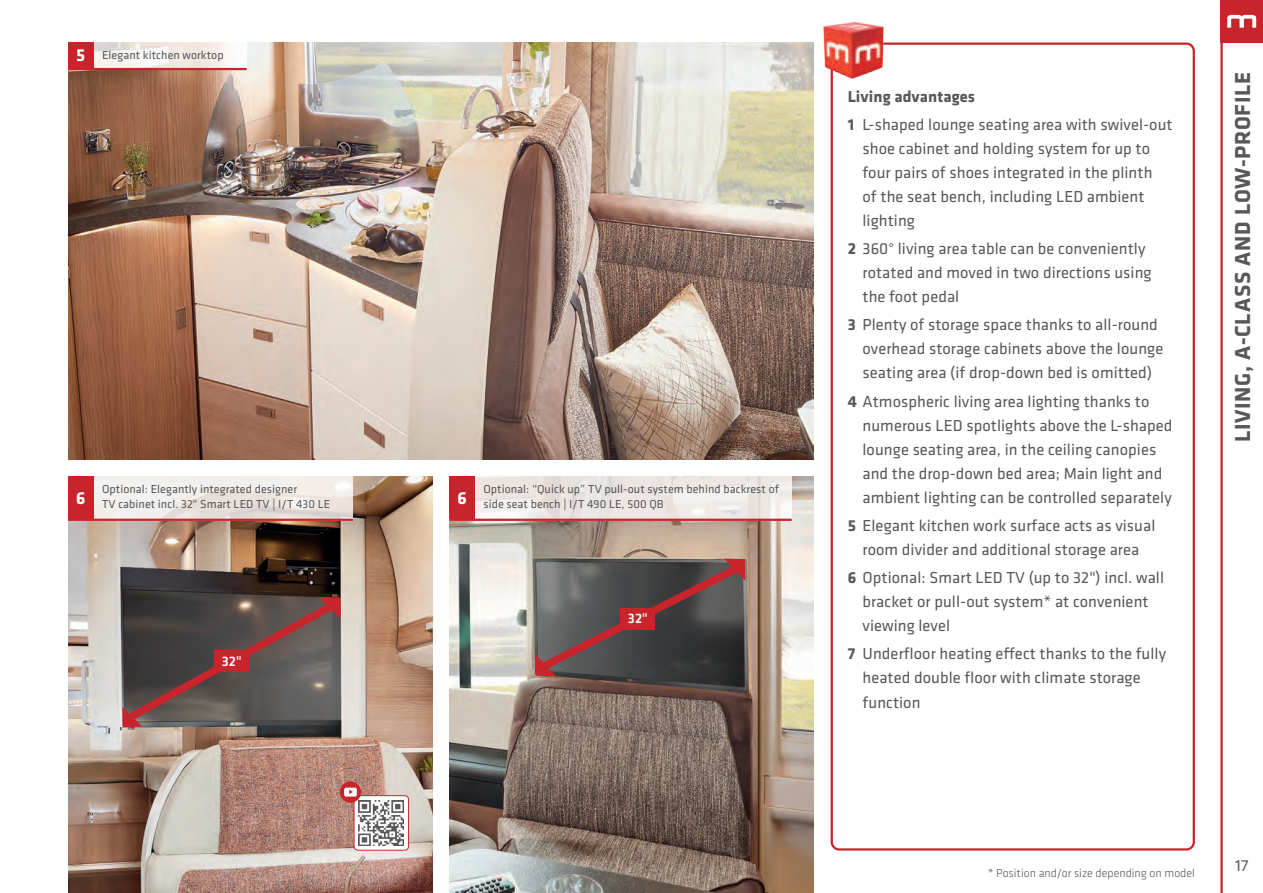
<style>
.page{position:relative;width:1263px;height:893px;background:#fff}
.page>*{position:absolute;margin:0;border:0;box-sizing:border-box;transform-origin:0 0}
.t1{font:700 22.5px "Klavika Basic";letter-spacing:.035em;color:#57585a}
.t2{font:700 18px "Klavika Basic";color:#fff}
.t3{font:16.5px/24px "Klavika Basic";letter-spacing:.005em;color:#57585a}
.t4{font:500 14.25px "Klavika Basic";color:#fff}
.t5{font:12px/15px "Klavika Basic";letter-spacing:.005em;color:#57585a}
.t6{font:300 12px "Klavika Basic";color:#57585a}
.s1{font-weight:700}
</style>
<div class="page">
<hr style="left:1220px;top:0;width:3px;height:893px;background:#c8242b">
<div style="left:1220px;top:0;width:43px;height:43px;background:#c8242b"></div>
<svg style="left:1227px;top:15px;width:29px;height:13px"></svg>
<img style="left:449px;top:476px;width:365px;height:417px">
<img style="left:68px;top:476px;width:364px;height:417px">
<img style="left:68px;top:43px;width:746px;height:416px">
<div style="left:831px;top:43px;width:364px;height:808px;border:2px solid #c8242b;border-radius:7px"></div>
<img style="left:823px;top:22px;width:64px;height:59px">
<svg style="left:94px;top:43px;width:153px;height:25px"></svg>
<hr style="left:68px;top:68px;width:179px;height:2px;background:#c8242b">
<div style="left:68px;top:43px;width:26px;height:25px;background:#c8242b"></div>
<svg style="left:94px;top:476px;width:259px;height:43px;fill:#f2eeea"></svg>
<hr style="left:68px;top:519px;width:285px;height:2px;background:#c8242b">
<div style="left:68px;top:476px;width:26px;height:43px;background:#c8242b"></div>
<svg style="left:475px;top:476px;width:317px;height:43px;background:#ece6e2"></svg>
<hr style="left:449px;top:519px;width:343px;height:2px;background:#c8242b">
<div style="left:449px;top:476px;width:26px;height:43px;background:#c8242b"></div>
<svg style="left:354px;top:796px;width:55px;height:54px"></svg>
<div style="left:354px;top:795px;width:55px;height:56px;border:1px solid #c8242b;border-radius:4px"></div>
<div style="left:340px;top:781px;width:21px;height:22px;background:#c8242b;border-radius:50%"></div>
<svg style="left:344px;top:788px;width:13px;height:9px"></svg>
<svg style="left:529px;top:557px;width:221px;height:122px;background:#5e4f4f"></svg>
<svg style="left:117px;top:593px;width:229px;height:136px;background:#635150"></svg>
<img style="left:359px;top:801px;width:45px;height:44px">
<p class="t2" style="left:76px;top:42px;width:10px">5</p>
<p class="t5" style="left:102px;top:47px;width:123px">Elegant kitchen worktop</p>
<p class="t5" style="left:102px;top:481px;width:230px">Optional: Elegantly integrated designer<br>TV cabinet incl. 32" Smart LED TV | I/T 430 LE</p>
<p class="t5" style="left:483px;top:481px;width:297px">Optional: “Quick up” TV pull-out system behind backrest of side seat bench | I/T 490 LE, 500 QB</p>
<p class="t2" style="left:76px;top:485px;width:11px">6</p>
<p class="t2" style="left:457px;top:485px;width:11px">6</p>
<p class="t4" style="left:222px;top:651px;width:21px">32"</p>
<p class="t4" style="left:628px;top:609px;width:21px">32"</p>
<p class="t3" style="left:848px;top:82px;width:327px;line-height:28.2px"><span class="s1">Living advantages<br>1</span> L-shaped lounge seating area with swivel-out</p>
<p class="t3" style="left:862px;top:136px;width:291px">shoe cabinet and holding system for up to four pairs of shoes integrated in the plinth of the seat bench, including LED ambient lighting</p>
<p class="t3" style="left:862px;top:236px;width:291px;text-indent:-15px"><span class="s1">2</span> 360° living area table can be conveniently rotated and moved in two directions using the foot pedal</p>
<p class="t3" style="left:862px;top:312px;width:302px;text-indent:-15px"><span class="s1">3</span> Plenty of storage space thanks to all-round overhead storage cabinets above the lounge seating area (if drop-down bed is omitted)</p>
<p class="t3" style="left:862px;top:389px;width:311px;text-indent:-15px"><span class="s1">4</span> Atmospheric living area lighting thanks to numerous LED spotlights above the L-shaped lounge seating area, in the ceiling canopies and the drop-down bed area; Main light and ambient lighting can be controlled separately</p>
<p class="t3" style="left:848px;top:513px;width:309px;text-align:center"><span class="s1">5</span> Elegant kitchen work surface acts as visual room divider and additional storage area</p>
<p class="t3" style="left:862px;top:565px;width:303px;text-indent:-15px"><span class="s1">6</span> Optional: Smart LED TV (up to 32") incl. wall bracket or pull-out system* at convenient viewing level</p>
<p class="t3" style="left:862px;top:641px;width:305px;text-indent:-15px"><span class="s1">7</span> Underfloor heating effect thanks to the fully heated double floor with climate storage function</p>
<h1 class="t1" style="left:1226px;top:442px;width:371px;rotate:-90deg">LIVING, A-CLASS AND LOW-PROFILE</h1>
<p class="t6" style="left:988px;top:866px;width:209px">* Position and/or size depending on model</p>
<p class="t3" style="left:1235px;top:853px;width:15px">17</p>
</div>
